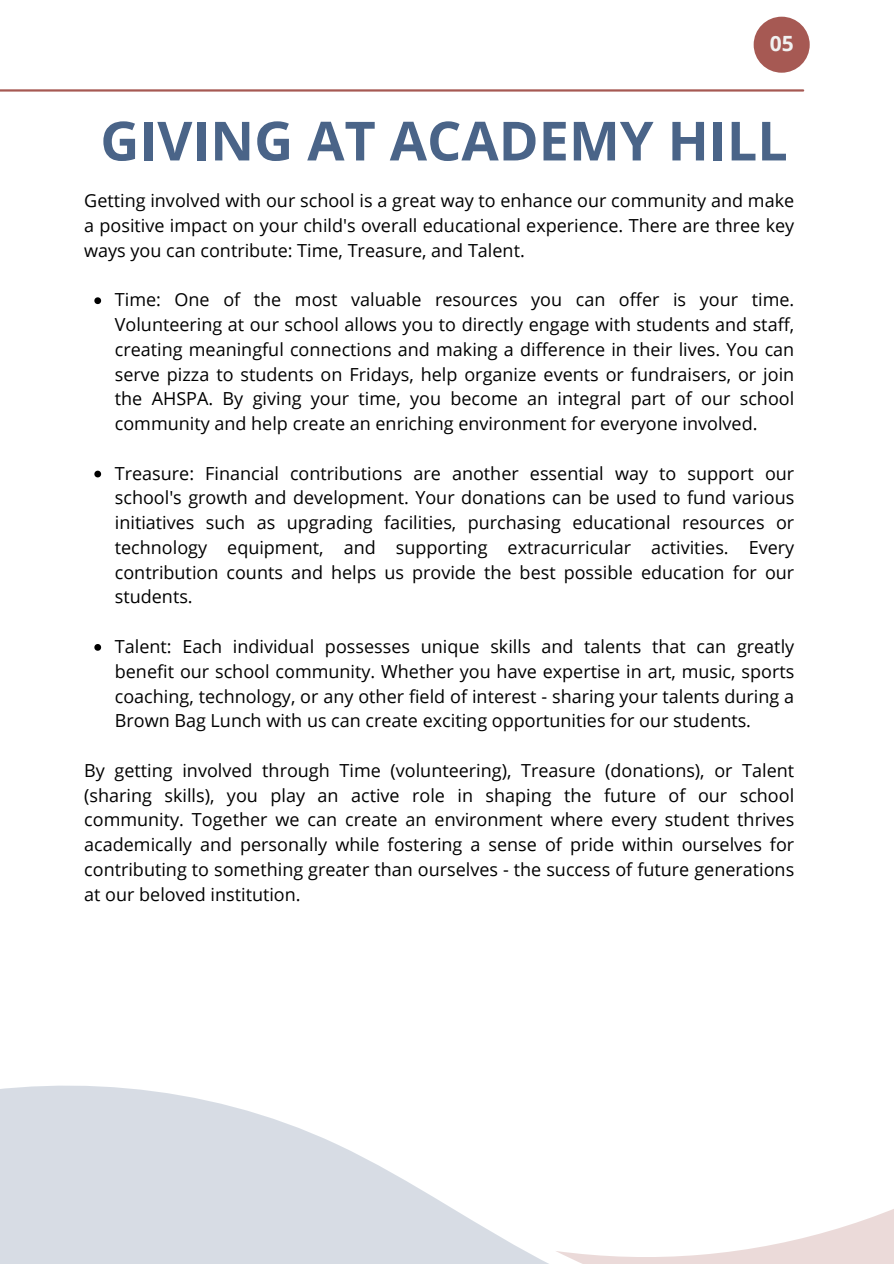
<style>
.page{position:relative;width:894px;height:1264px;background:#fff}
.page>*{position:absolute;margin:0;border:0;box-sizing:border-box;transform-origin:0 0}
.t1{font:700 54px "Open Sans";color:#4a6488}
.t2{font:700 21px "Open Sans";color:#f1f1f1}
.t3{font:18px/24.8px "Open Sans";color:#000;text-align:justify}
</style>
<div class="page">
<hr style="left:0;top:89px;width:802px;height:3px;background:#a65953">
<div style="left:753px;top:17px;width:56px;height:56px;background:#a65953;border-radius:50%"></div>
<svg style="left:94px;top:297px;width:7px;height:7px"></svg>
<svg style="left:94px;top:470px;width:7px;height:7px"></svg>
<svg style="left:94px;top:644px;width:7px;height:6px"></svg>
<svg style="left:0;top:1085px;width:547px;height:178px;fill:#d7dce4"></svg>
<svg style="left:556px;top:1209px;width:337px;height:54px"></svg>
<p class="t2" style="left:769px;top:29px;width:25px">05</p>
<p class="t1" style="left:100px;top:103px;width:688px">GIVING AT ACADEMY HILL</p>
<h1 class="t3" style="left:84px;top:188px;width:711px">Getting involved with our school is a great way to enhance our community and make a positive impact on your child's overall educational experience. There are three key ways you can contribute: Time, Treasure, and Talent.</h1>
<p class="t3" style="left:115px;top:287px;width:680px">Time: One of the most valuable resources you can offer is your time.<br>Volunteering at our school allows you to directly engage with students and staff, creating meaningful connections and making a difference in their lives. You can serve pizza to students on Fridays, help organize events or fundraisers, or join the AHSPA. By giving your time, you become an integral part of our school community and help create an enriching environment for everyone involved.</p>
<p class="t3" style="left:115px;top:460px;width:680px">Treasure: Financial contributions are another essential way to support our school's growth and development. Your donations can be used to fund various initiatives such as upgrading facilities, purchasing educational resources or technology equipment, and supporting extracurricular activities. Every contribution counts and helps us provide the best possible education for our students.</p>
<p class="t3" style="left:115px;top:633px;width:680px">Talent: Each individual possesses unique skills and talents that can greatly benefit our school community. Whether you have expertise in art, music, sports coaching, technology, or any other field of interest - sharing your talents during a Brown Bag Lunch with us can create exciting opportunities for our students.</p>
<p class="t3" style="left:84px;top:757px;width:711px">By getting involved through Time (volunteering), Treasure (donations), or Talent (sharing skills), you play an active role in shaping the future of our school community. Together we can create an environment where every student thrives academically and personally while fostering a sense of pride within ourselves for contributing to something greater than ourselves - the success of future generations at our beloved institution.</p>
</div>
